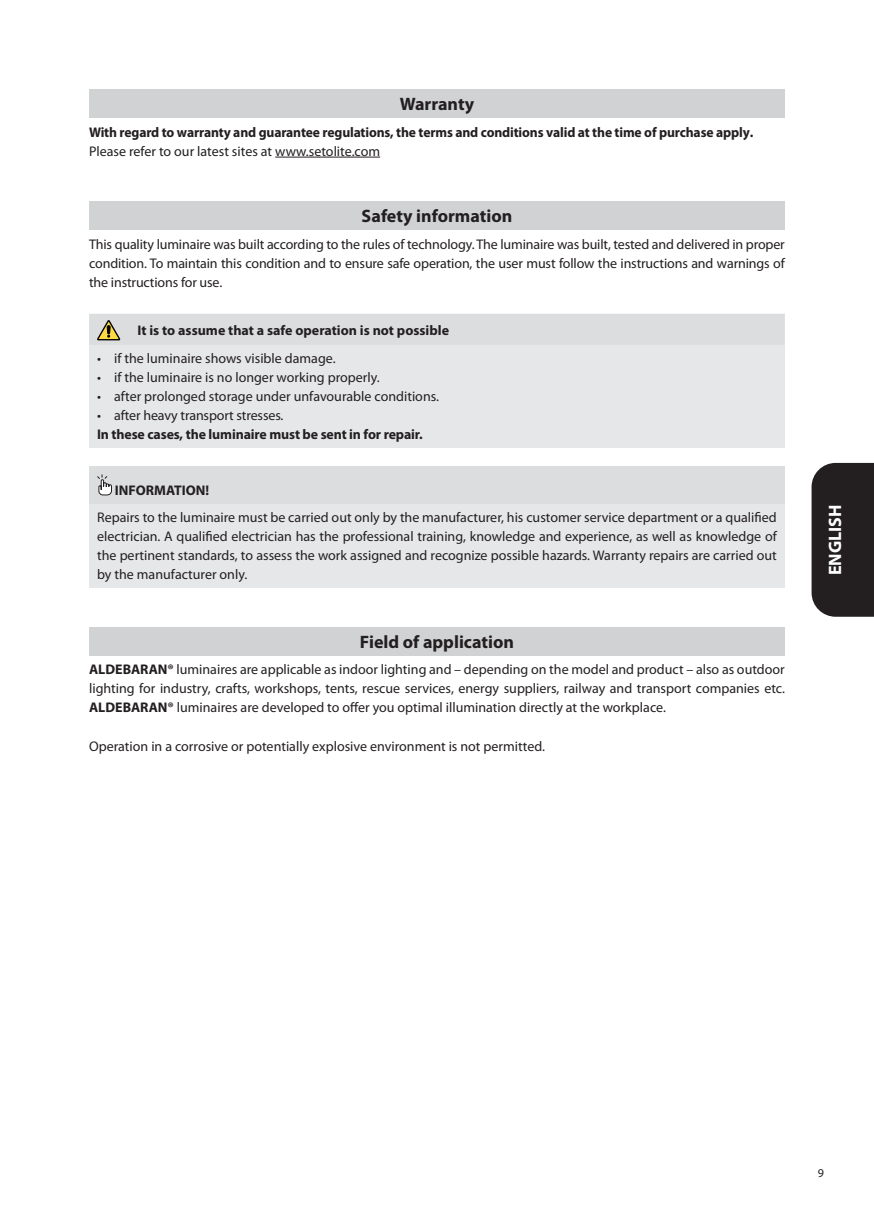
<style>
.page{position:relative;width:874px;height:1225px;background:#fff}
.page>*{position:absolute;margin:0;border:0;box-sizing:border-box;transform-origin:0 0}
.t1{font:700 18px "Myriad Pro";color:#231f20}
.t2{font:700 18px "Myriad Pro";color:#fff}
.t3{font:14px/19px "Myriad Pro";color:#231f20;text-align:justify}
.t4{font:700 14px "Myriad Pro";letter-spacing:-.01em;color:#231f20}
.t5{font:12px "Myriad Pro";color:#231f20}
.s1{font-weight:700}
</style>
<div class="page">
<div style="left:811px;top:463px;width:62px;height:154px;background:#231f20"></div>
<hr style="left:275px;top:157px;width:105px;height:1px;background:#231f20">
<div style="left:89px;top:89px;width:695px;height:29px;background:#d1d2d4"></div>
<div style="left:89px;top:201px;width:695px;height:29px;background:#d1d2d4"></div>
<div style="left:89px;top:345px;width:695px;height:102px;background:#e6e7e9"></div>
<div style="left:89px;top:314px;width:695px;height:31px;background:#dcdddf"></div>
<div style="left:89px;top:466px;width:695px;height:38px;background:#dcdddf"></div>
<div style="left:89px;top:504px;width:695px;height:83px;background:#e6e7e9"></div>
<svg style="left:97px;top:474px;width:15px;height:22px"></svg>
<div style="left:89px;top:627px;width:695px;height:28px;background:#d1d2d4"></div>
<p class="t1" style="left:399px;top:92px;width:76px">Warranty</p>
<p class="t4" style="left:89px;top:123px;width:665px">With regard to warranty and guarantee regulations, the terms and conditions valid at the time of purchase apply.</p>
<p class="t3" style="left:89px;top:141px;width:292px">Please refer to our latest sites at www.setolite.com</p>
<p class="t1" style="left:361px;top:204px;width:152px">Safety information</p>
<p class="t3" style="left:89px;top:234px;width:697px">This quality luminaire was built according to the rules of technology. The luminaire was built, tested and delivered in proper condition. To maintain this condition and to ensure safe operation, the user must follow the instructions and warnings of the instructions for use.</p>
<p class="t4" style="left:137px;top:321px;width:313px">It is to assume that a safe operation is not possible</p>
<p class="t3" style="left:97px;top:349px;width:240px">• if the luminaire shows visible damage.</p>
<p class="t3" style="left:97px;top:368px;width:284px">• if the luminaire is no longer working properly.</p>
<p class="t3" style="left:97px;top:387px;width:343px">• after prolonged storage under unfavourable conditions.</p>
<p class="t3" style="left:97px;top:406px;width:188px">• after heavy transport stresses.</p>
<p class="t4" style="left:97px;top:425px;width:327px">In these cases, the luminaire must be sent in for repair.</p>
<p class="t4" style="left:115px;top:481px;width:96px">INFORMATION!</p>
<p class="t3" style="left:97px;top:508px;width:681px">Repairs to the luminaire must be carried out only by the manufacturer, his customer service department or a qualified electrician. A qualified electrician has the professional training, knowledge and experience, as well as knowledge of the pertinent standards, to assess the work assigned and recognize possible hazards. Warranty repairs are carried out by the manufacturer only.</p>
<p class="t1" style="left:360px;top:630px;width:155px">Field of application</p>
<p class="t3" style="left:89px;top:660px;width:697px"><span class="s1">ALDEBARAN®</span> luminaires are applicable as indoor lighting and – depending on the model and product – also as outdoor lighting for industry, crafts, workshops, tents, rescue services, energy suppliers, railway and transport companies etc.<br><span class="s1">ALDEBARAN®</span> luminaires are developed to offer you optimal illumination directly at the workplace.</p>
<p class="t3" style="left:89px;top:736px;width:457px">Operation in a corrosive or potentially explosive environment is not permitted.</p>
<p class="t2" style="left:822px;top:575px;width:72px;rotate:-90deg">ENGLISH</p>
<p class="t5" style="left:817px;top:1165px;width:8px">9</p>
</div>
